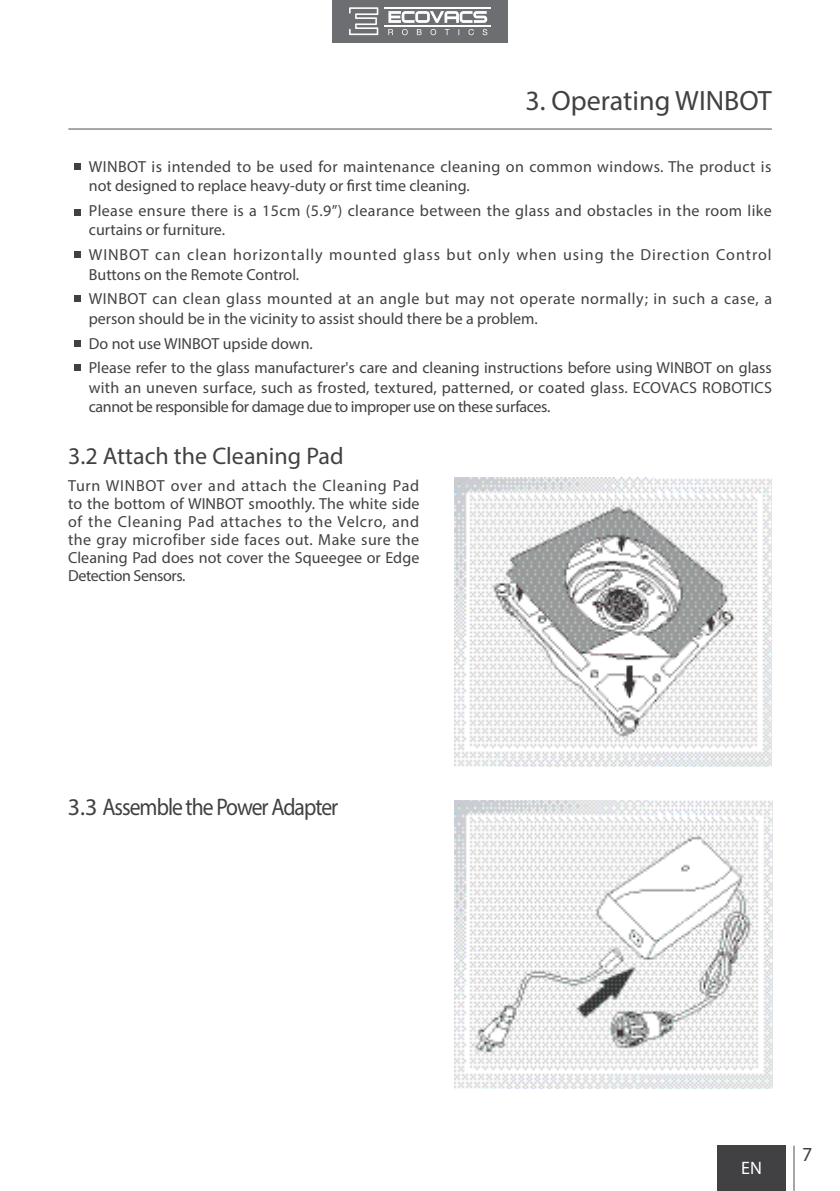
<style>
.page{position:relative;width:840px;height:1191px;background:#fff}
.page>*{position:absolute;margin:0;border:0;box-sizing:border-box;transform-origin:0 0}
.t1{font:28px "Myriad Pro";color:#414042}
.t2{font:24px "Myriad Pro";letter-spacing:-.045em;color:#414042}
.t3{font:24px "Myriad Pro";color:#414042}
.t4{font:20px "Myriad Pro";color:#414042}
.t5{font:18px "Myriad Pro";color:#fff}
.t6{font:16px/18px "Myriad Pro";letter-spacing:.005em;color:#414042}
.t7{font:16px/19.2px "Myriad Pro";letter-spacing:.03em;color:#414042}
.t8{font:16px/19.2px "Myriad Pro";letter-spacing:.025em;color:#414042}
.t9{font:16px/19.2px "Myriad Pro";letter-spacing:.06em;color:#414042}
</style>
<div class="page">
<div style="left:332px;top:0;width:175px;height:43px;background:#6d6e71"></div>
<svg style="left:349px;top:7px;width:29px;height:28px"></svg>
<svg style="left:388px;top:11px;width:99px;height:12px"></svg>
<hr style="left:384px;top:25px;width:106px;height:2px;background:#fff">
<hr style="left:384px;top:7px;width:106px;height:2px;background:#fff">
<svg style="left:388px;top:29px;width:99px;height:6px"></svg>
<hr style="left:793px;top:1145px;width:1px;height:45px;background:#504d4f">
<div style="left:717px;top:1145px;width:68px;height:46px;background:#414042"></div>
<hr style="left:68px;top:129px;width:703px;height:1px;background:#504d4f">
<svg style="left:74px;top:164px;width:6px;height:6px"></svg>
<svg style="left:74px;top:252px;width:6px;height:6px"></svg>
<svg style="left:74px;top:296px;width:6px;height:6px"></svg>
<svg style="left:74px;top:341px;width:6px;height:6px"></svg>
<svg style="left:74px;top:365px;width:6px;height:6px"></svg>
<svg style="left:74px;top:209px;width:6px;height:6px"></svg>
<img style="left:454px;top:800px;width:317px;height:289px">
<img style="left:454px;top:478px;width:317px;height:288px">
<h1 class="t1" style="left:525px;top:83px;width:248px">3. Operating WINBOT</h1>
<p class="t6" style="left:89px;top:157px;width:683px;line-height:19.2px">WINBOT is intended to be used for maintenance cleaning on common windows. The product is not designed to replace heavy-duty or first time cleaning.</p>
<p class="t8" style="left:89px;top:201px;width:684px">Please ensure there is a 15cm (5.9”) clearance between the glass and obstacles in the room like curtains or furniture.</p>
<p class="t9" style="left:89px;top:245px;width:684px">WINBOT can clean horizontally mounted glass but only when using the Direction Control<br>Buttons on the Remote Control.</p>
<p class="t7" style="left:89px;top:289px;width:684px">WINBOT can clean glass mounted at an angle but may not operate normally; in such a case, a person should be in the vicinity to assist should there be a problem.</p>
<p class="t6" style="left:89px;top:330px;width:684px;line-height:24.8px">Do not use WINBOT upside down.<br>Please refer to the glass manufacturer's care and cleaning instructions before using WINBOT on glass</p>
<p class="t6" style="left:89px;top:377px;width:684px;line-height:19.2px">with an uneven surface, such as frosted, textured, patterned, or coated glass. ECOVACS ROBOTICS cannot be responsible for damage due to improper use on these surfaces.</p>
<h2 class="t3" style="left:68px;top:441px;width:277px">3.2 Attach the Cleaning Pad</h2>
<p class="t6" style="left:68px;top:476px;width:353px;text-align:justify">Turn WINBOT over and attach the Cleaning Pad to the bottom of WINBOT smoothly. The white side of the Cleaning Pad attaches to the Velcro, and the gray microfiber side faces out. Make sure the Cleaning Pad does not cover the Squeegee or Edge Detection Sensors.</p>
<h2 class="t2" style="left:68px;top:792px;width:272px">3.3 Assemble the Power Adapter</h2>
<p class="t5" style="left:727px;top:1156px;width:47px">FR-CA</p>
<p class="t5" style="left:740px;top:1157px;width:22px">EN</p>
<p class="t4" style="left:801px;top:1142px;width:12px">7</p>
</div>
